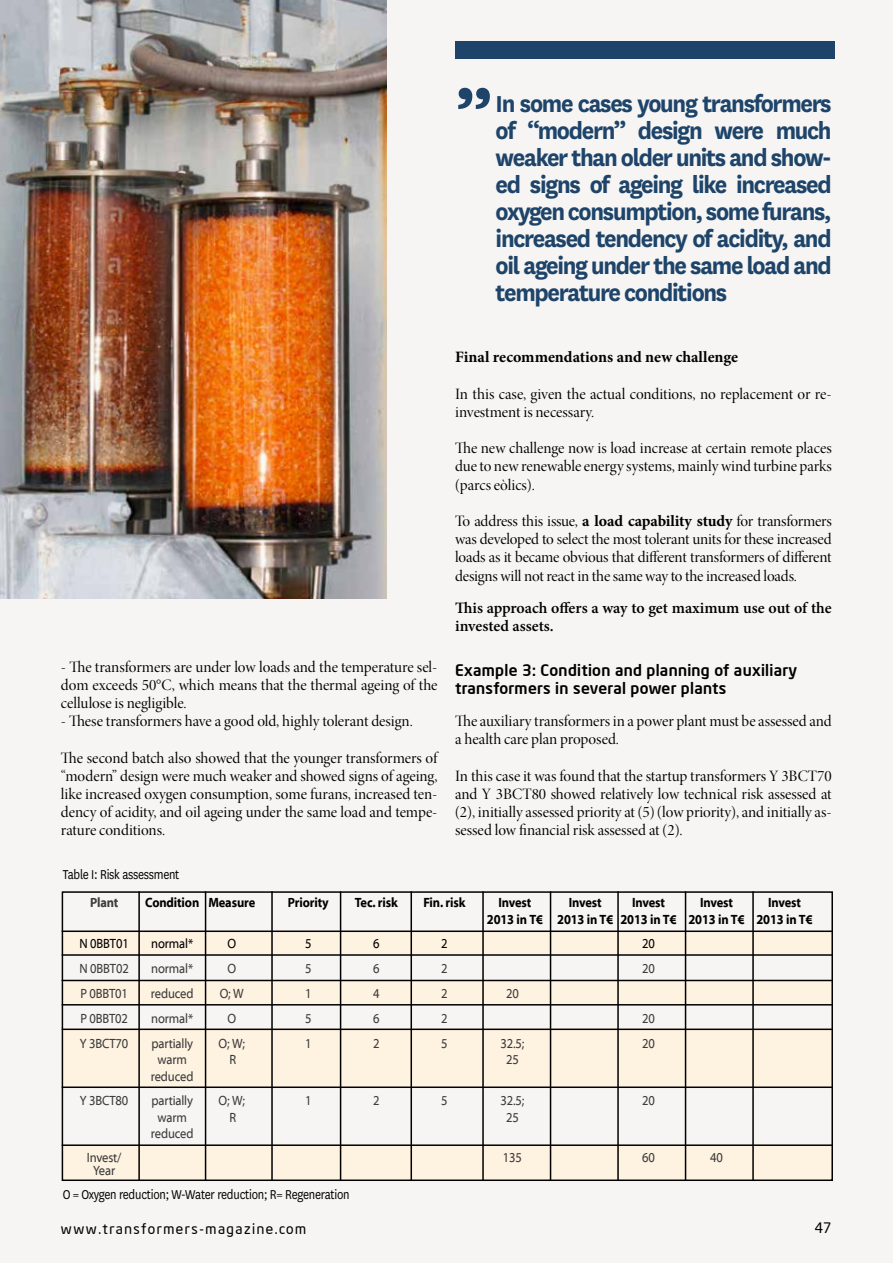
<style>
.page{position:relative;width:893px;height:1263px;background:#f6f5f3}
.page>*{position:absolute;margin:0;border:0;box-sizing:border-box;transform-origin:0 0}
.t1{font:700 75.6px "National";color:#1e446a}
.t2{font:700 27px/27px "National";letter-spacing:-.05em;color:#1e446a;text-align:justify;scale:.95 1}
.t3{font:15.9px/18.1px "Minion Pro Disp";letter-spacing:-.005em;color:#000;text-align:justify}
.t4{font:600 15.9px/18.1px "Minion Pro";color:#000}
.t5{font:700 15.9px "Minion Pro";color:#000}
.t6{font:500 15.75px/18px "Neo Sans Intel";letter-spacing:.02em;color:#000}
.t7{font:15px "National";letter-spacing:-.02em;color:#000;scale:.85 1}
.t8{font:14.25px "Neo Sans Intel";letter-spacing:.11em;color:#000}
.t9{font:13.5px "Myriad Web Pro";letter-spacing:-.01em;color:#3c3c3b;scale:.9 1}
.t10{font:700 13.5px/16.5px "Myriad Web Pro";letter-spacing:-.01em;color:#000;scale:.9 1}
.t11{font:13.5px "Myriad Web Pro";letter-spacing:-.01em;color:#000;scale:.9 1}
.t12{font:700 13.5px "Myriad Web Pro";letter-spacing:-.01em;color:#3c3c3b;scale:.9 1}
.s1{font-family:"Minion Pro";font-weight:700}
</style>
<div class="page">
<div style="left:455px;top:41px;width:380px;height:17px;background:#1e446a"></div>
<img style="left:0;top:0;width:387px;height:599px">
<div style="left:63px;top:931px;width:770px;height:23px;background:#fef2e1"></div>
<div style="left:63px;top:980px;width:770px;height:25px;background:#fef2e1"></div>
<div style="left:63px;top:1028px;width:770px;height:59px;background:#fef2e1"></div>
<div style="left:63px;top:1145px;width:770px;height:36px;background:#fef2e1"></div>
<div style="left:62px;top:891px;width:771px;height:290px;border:2px solid #000"></div>
<hr style="left:62px;top:930px;width:771px;height:2px;background:#000">
<hr style="left:62px;top:954px;width:771px;height:2px;background:#000">
<hr style="left:62px;top:980px;width:771px;height:1px;background:#000">
<hr style="left:62px;top:1004px;width:771px;height:1px;background:#000">
<hr style="left:62px;top:1028px;width:771px;height:2px;background:#000">
<hr style="left:62px;top:1086px;width:771px;height:2px;background:#000">
<hr style="left:62px;top:1144px;width:771px;height:2px;background:#000">
<hr style="left:138px;top:891px;width:2px;height:290px;background:#000">
<hr style="left:205px;top:891px;width:1px;height:290px;background:#000">
<hr style="left:271px;top:891px;width:2px;height:290px;background:#000">
<hr style="left:340px;top:891px;width:1px;height:290px;background:#000">
<hr style="left:410px;top:891px;width:2px;height:290px;background:#000">
<hr style="left:482px;top:891px;width:2px;height:290px;background:#000">
<hr style="left:550px;top:891px;width:1px;height:290px;background:#000">
<hr style="left:617px;top:891px;width:2px;height:290px;background:#000">
<hr style="left:685px;top:891px;width:1px;height:290px;background:#000">
<hr style="left:752px;top:891px;width:2px;height:290px;background:#000">
<h1 class="t1" style="left:456px;top:23px;width:38px">„</h1>
<p class="t2" style="left:496px;top:89px;width:355px">In some cases young transformers of “modern” design were much weaker than older units and show&shy;ed signs of ageing like increased oxygen consumption, some furans, increased tendency of acidity, and oil ageing under the same load and temperature conditions</p>
<p class="t3" style="left:61px;top:658px;width:378px">- The transformers are under low loads and the temperature sel&shy;dom exceeds 50°C, which means that the thermal ageing of the cellulose is negligible.</p>
<p class="t3" style="left:61px;top:712px;width:353px">- These transformers have a good old, highly tolerant design.</p>
<p class="t3" style="left:61px;top:749px;width:378px">The second batch also showed that the younger transformers of “modern” design were much weaker and showed signs of ageing, like increased oxygen consumption, some furans, increased ten&shy;dency of acidity, and oil ageing under the same load and tempe&shy;rature conditions.</p>
<p class="t7" style="left:63px;top:864px;width:139px">Table I: Risk assessment</p>
<p class="t5" style="left:455px;top:346px;width:285px">Final recommendations and new challenge</p>
<p class="t3" style="left:455px;top:385px;width:378px">In this case, given the actual conditions, no replacement or re&shy;investment is necessary.</p>
<p class="t3" style="left:455px;top:439px;width:378px">The new challenge now is load increase at certain remote places due to new renewable energy systems, mainly wind turbine parks (parcs eòlics).</p>
<p class="t3" style="left:455px;top:512px;width:378px">To address this issue, <span class="s1">a load capability study</span> for transformers was developed to select the most tolerant units for these increased loads as it became obvious that different transformers of different designs will not react in the same way to the increased loads.</p>
<p class="t4" style="left:455px;top:598px;width:378px">This approach offers a way to get maximum use out of the invested assets.</p>
<p class="t6" style="left:455px;top:660px;width:344px">Example 3: Condition and planning of auxiliary transformers in several power plants</p>
<p class="t3" style="left:455px;top:712px;width:378px">The auxiliary transformers in a power plant must be assessed and a health care plan proposed.</p>
<p class="t3" style="left:455px;top:767px;width:378px">In this case it was found that the startup transformers Y 3BCT70 and Y 3BCT80 showed relatively low technical risk assessed at (2), initially assessed priority at (5) (low priority), and initially as&shy;sessed low financial risk assessed at (2).</p>
<p class="t12" style="left:90px;top:895px;width:33px">Plant</p>
<p class="t10" style="left:145px;top:895px;width:124px">Condition Measure</p>
<p class="t10" style="left:288px;top:895px;width:47px">Priority</p>
<p class="t10" style="left:355px;top:895px;width:49px">Tec. risk</p>
<p class="t10" style="left:423px;top:895px;width:48px">Fin. risk</p>
<p class="t10" style="left:498px;top:895px;width:38px">Invest</p>
<p class="t10" style="left:569px;top:895px;width:38px">Invest</p>
<p class="t10" style="left:632px;top:895px;width:38px">Invest</p>
<p class="t10" style="left:700px;top:895px;width:38px">Invest</p>
<p class="t10" style="left:487px;top:895px;width:363px;text-indent:281px">Invest<br>2013 in T€ 2013 in T€ 2013 in T€ 2013 in T€ 2013 in T€</p>
<p class="t11" style="left:80px;top:937px;width:56px">N 0BBT01</p>
<p class="t11" style="left:151px;top:937px;width:48px">normal*</p>
<p class="t11" style="left:227px;top:937px;width:11px">O</p>
<p class="t11" style="left:305px;top:937px;width:9px">5</p>
<p class="t11" style="left:373px;top:937px;width:9px">6</p>
<p class="t11" style="left:441px;top:937px;width:9px">2</p>
<p class="t11" style="left:642px;top:937px;width:16px">20</p>
<p class="t9" style="left:80px;top:961px;width:56px">N 0BBT02</p>
<p class="t9" style="left:151px;top:961px;width:48px">normal*</p>
<p class="t9" style="left:227px;top:961px;width:11px">O</p>
<p class="t9" style="left:305px;top:961px;width:9px">5</p>
<p class="t9" style="left:373px;top:961px;width:9px">6</p>
<p class="t9" style="left:441px;top:961px;width:9px">2</p>
<p class="t9" style="left:642px;top:961px;width:16px">20</p>
<p class="t9" style="left:80px;top:986px;width:54px">P 0BBT01</p>
<p class="t9" style="left:151px;top:986px;width:49px">reduced</p>
<p class="t9" style="left:220px;top:986px;width:28px">O; W</p>
<p class="t9" style="left:305px;top:986px;width:9px">1</p>
<p class="t9" style="left:373px;top:986px;width:9px">4</p>
<p class="t9" style="left:441px;top:986px;width:9px">2</p>
<p class="t9" style="left:506px;top:986px;width:16px">20</p>
<p class="t9" style="left:80px;top:1011px;width:54px">P 0BBT02</p>
<p class="t9" style="left:151px;top:1011px;width:48px">normal*</p>
<p class="t9" style="left:227px;top:1011px;width:11px">O</p>
<p class="t9" style="left:305px;top:1011px;width:9px">5</p>
<p class="t9" style="left:373px;top:1011px;width:9px">6</p>
<p class="t9" style="left:441px;top:1011px;width:9px">2</p>
<p class="t9" style="left:642px;top:1011px;width:16px">20</p>
<p class="t9" style="left:80px;top:1036px;width:55px">Y 3BCT70</p>
<p class="t9" style="left:151px;top:1036px;width:48px">partially</p>
<p class="t9" style="left:219px;top:1036px;width:31px">O; W;</p>
<p class="t9" style="left:305px;top:1036px;width:9px">1</p>
<p class="t9" style="left:373px;top:1036px;width:9px">2</p>
<p class="t9" style="left:441px;top:1036px;width:9px">5</p>
<p class="t9" style="left:500px;top:1036px;width:28px">32.5;</p>
<p class="t9" style="left:642px;top:1036px;width:16px">20</p>
<p class="t9" style="left:158px;top:1052px;width:34px">warm</p>
<p class="t9" style="left:230px;top:1052px;width:9px">R</p>
<p class="t9" style="left:506px;top:1052px;width:16px">25</p>
<p class="t9" style="left:151px;top:1069px;width:49px">reduced</p>
<p class="t9" style="left:80px;top:1093px;width:55px">Y 3BCT80</p>
<p class="t9" style="left:151px;top:1093px;width:48px">partially</p>
<p class="t9" style="left:219px;top:1093px;width:31px">O; W;</p>
<p class="t9" style="left:305px;top:1093px;width:9px">1</p>
<p class="t9" style="left:373px;top:1093px;width:9px">2</p>
<p class="t9" style="left:441px;top:1093px;width:9px">5</p>
<p class="t9" style="left:500px;top:1093px;width:28px">32.5;</p>
<p class="t9" style="left:642px;top:1093px;width:16px">20</p>
<p class="t9" style="left:157px;top:1110px;width:34px">warm</p>
<p class="t9" style="left:230px;top:1110px;width:9px">R</p>
<p class="t9" style="left:506px;top:1110px;width:16px">25</p>
<p class="t9" style="left:151px;top:1126px;width:49px">reduced</p>
<p class="t9" style="left:87px;top:1150px;width:40px">Invest/</p>
<p class="t9" style="left:503px;top:1150px;width:23px">135</p>
<p class="t9" style="left:642px;top:1150px;width:16px">60</p>
<p class="t9" style="left:710px;top:1150px;width:16px">40</p>
<p class="t9" style="left:93px;top:1163px;width:26px">Year</p>
<p class="t7" style="left:63px;top:1184px;width:339px">O = Oxygen reduction; W-Water reduction; R= Regeneration</p>
<p class="t8" style="left:61px;top:1220px;width:247px">www.transformers-magazine.com</p>
<p class="t8" style="left:815px;top:1219px;width:18px">47</p>
</div>
